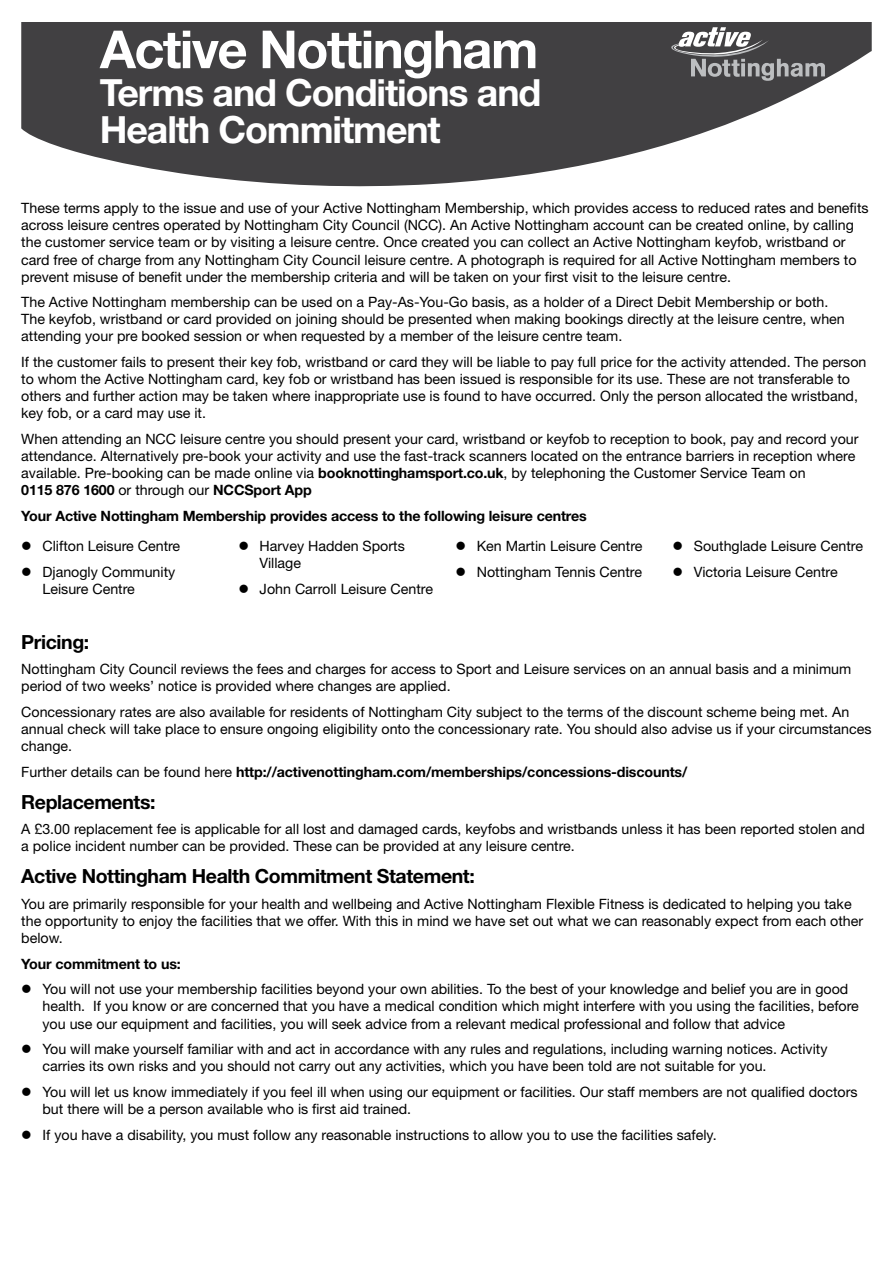
<style>
.page{position:relative;width:893px;height:1263px;background:#fff}
.page>*{position:absolute;margin:0;border:0;box-sizing:border-box;transform-origin:0 0}
.t1{font:700 52.5px "Helvetica Neue";letter-spacing:-.03em;color:#fff}
.t2{font:700 37.5px/37.5px "Helvetica Neue";letter-spacing:-.03em;color:#fff}
.t3{font:700 19.5px "Helvetica Neue";letter-spacing:-.02em;color:#000}
.t4{font:14.25px/17.1px "Helvetica Neue";color:#000}
.t5{font:700 14.25px "Helvetica Neue";letter-spacing:-.01em;color:#000}
.s1{font-weight:700}
.s2{font-weight:400}
</style>
<div class="page">
<svg style="left:21px;top:22px;width:851px;height:165px;fill:#414042"></svg>
<svg style="left:671px;top:27px;width:154px;height:54px;background:#68686a"></svg>
<h1 class="t1" style="left:100px;top:17px;width:440px">Active Nottingham</h1>
<h2 class="t2" style="left:100px;top:73px;width:443px">Terms and Conditions and<br>Health Commitment</h2>
<p class="t4" style="left:21px;top:199px;width:849px">These terms apply to the issue and use of your Active Nottingham Membership, which provides access to reduced rates and benefits across leisure centres operated by Nottingham City Council (NCC). An Active Nottingham account can be created online, by calling the customer service team or by visiting a leisure centre. Once created you can collect an Active Nottingham keyfob, wristband or card free of charge from any Nottingham City Council leisure centre. A photograph is required for all Active Nottingham members to prevent misuse of benefit under the membership criteria and will be taken on your first visit to the leisure centre.</p>
<p class="t4" style="left:21px;top:293px;width:825px">The Active Nottingham membership can be used on a Pay-As-You-Go basis, as a holder of a Direct Debit Membership or both.<br>The keyfob, wristband or card provided on joining should be presented when making bookings directly at the leisure centre, when attending your pre booked session or when requested by a member of the leisure centre team.</p>
<p class="t4" style="left:21px;top:353px;width:847px">If the customer fails to present their key fob, wristband or card they will be liable to pay full price for the activity attended. The person to whom the Active Nottingham card, key fob or wristband has been issued is responsible for its use. These are not transferable to others and further action may be taken where inappropriate use is found to have occurred. Only the person allocated the wristband, key fob, or a card may use it.</p>
<p class="t4" style="left:21px;top:430px;width:839px">When attending an NCC leisure centre you should present your card, wristband or keyfob to reception to book, pay and record your attendance. Alternatively pre-book your activity and use the fast-track scanners located on the entrance barriers in reception where available. Pre-booking can be made online via <span class="s1">booknottinghamsport.co.uk</span>, by telephoning the Customer Service Team on<br><span class="s1">0115 876 1600</span> or through our <span class="s1">NCCSport App</span></p>
<p class="t5" style="left:21px;top:507px;width:567px">Your Active Nottingham Membership provides access to the following leisure centres</p>
<p class="t4" style="left:21px;top:537px;width:161px">● Clifton Leisure Centre</p>
<p class="t4" style="left:43px;top:563px;width:134px;text-indent:-21px">● Djanogly Community<br>Leisure Centre</p>
<p class="t4" style="left:260px;top:537px;width:147px;text-indent:-21px">● Harvey Hadden Sports<br>Village</p>
<p class="t4" style="left:238px;top:580px;width:196px">● John Carroll Leisure Centre</p>
<p class="t4" style="left:455px;top:537px;width:189px">● Ken Martin Leisure Centre</p>
<p class="t4" style="left:455px;top:563px;width:188px">● Nottingham Tennis Centre</p>
<p class="t4" style="left:673px;top:537px;width:192px">● Southglade Leisure Centre</p>
<p class="t4" style="left:673px;top:563px;width:167px">● Victoria Leisure Centre</p>
<h3 class="t3" style="left:21px;top:630px;width:70px">Pricing:</h3>
<p class="t4" style="left:21px;top:660px;width:831px">Nottingham City Council reviews the fees and charges for access to Sport and Leisure services on an annual basis and a minimum period of two weeks’ notice is provided where changes are applied.</p>
<p class="t4" style="left:21px;top:703px;width:852px">Concessionary rates are also available for residents of Nottingham City subject to the terms of the discount scheme being met. An annual check will take place to ensure ongoing eligibility onto the concessionary rate. You should also advise us if your circumstances change.</p>
<p class="t5" style="left:21px;top:763px;width:668px"><span class="s2">Further details can be found here</span> http://activenottingham.com/memberships/concessions-discounts/</p>
<h3 class="t3" style="left:21px;top:790px;width:136px">Replacements:</h3>
<p class="t4" style="left:21px;top:820px;width:845px">A £3.00 replacement fee is applicable for all lost and damaged cards, keyfobs and wristbands unless it has been reported stolen and a police incident number can be provided. These can be provided at any leisure centre.</p>
<h3 class="t3" style="left:21px;top:864px;width:455px">Active Nottingham Health Commitment Statement:</h3>
<p class="t4" style="left:21px;top:895px;width:843px">You are primarily responsible for your health and wellbeing and Active Nottingham Flexible Fitness is dedicated to helping you take the opportunity to enjoy the facilities that we offer. With this in mind we have set out what we can reasonably expect from each other below.</p>
<p class="t5" style="left:21px;top:955px;width:161px">Your commitment to us:</p>
<p class="t4" style="left:43px;top:980px;width:818px;text-indent:-21px">● You will not use your membership facilities beyond your own abilities. To the best of your knowledge and belief you are in good health. If you know or are concerned that you have a medical condition which might interfere with you using the facilities, before you use our equipment and facilities, you will seek advice from a relevant medical professional and follow that advice</p>
<p class="t4" style="left:43px;top:1040px;width:786px;text-indent:-21px">● You will make yourself familiar with and act in accordance with any rules and regulations, including warning notices. Activity carries its own risks and you should not carry out any activities, which you have been told are not suitable for you.</p>
<p class="t4" style="left:43px;top:1083px;width:817px;text-indent:-21px">● You will let us know immediately if you feel ill when using our equipment or facilities. Our staff members are not qualified doctors but there will be a person available who is first aid trained.</p>
<p class="t4" style="left:21px;top:1126px;width:697px">● If you have a disability, you must follow any reasonable instructions to allow you to use the facilities safely.</p>
</div>
